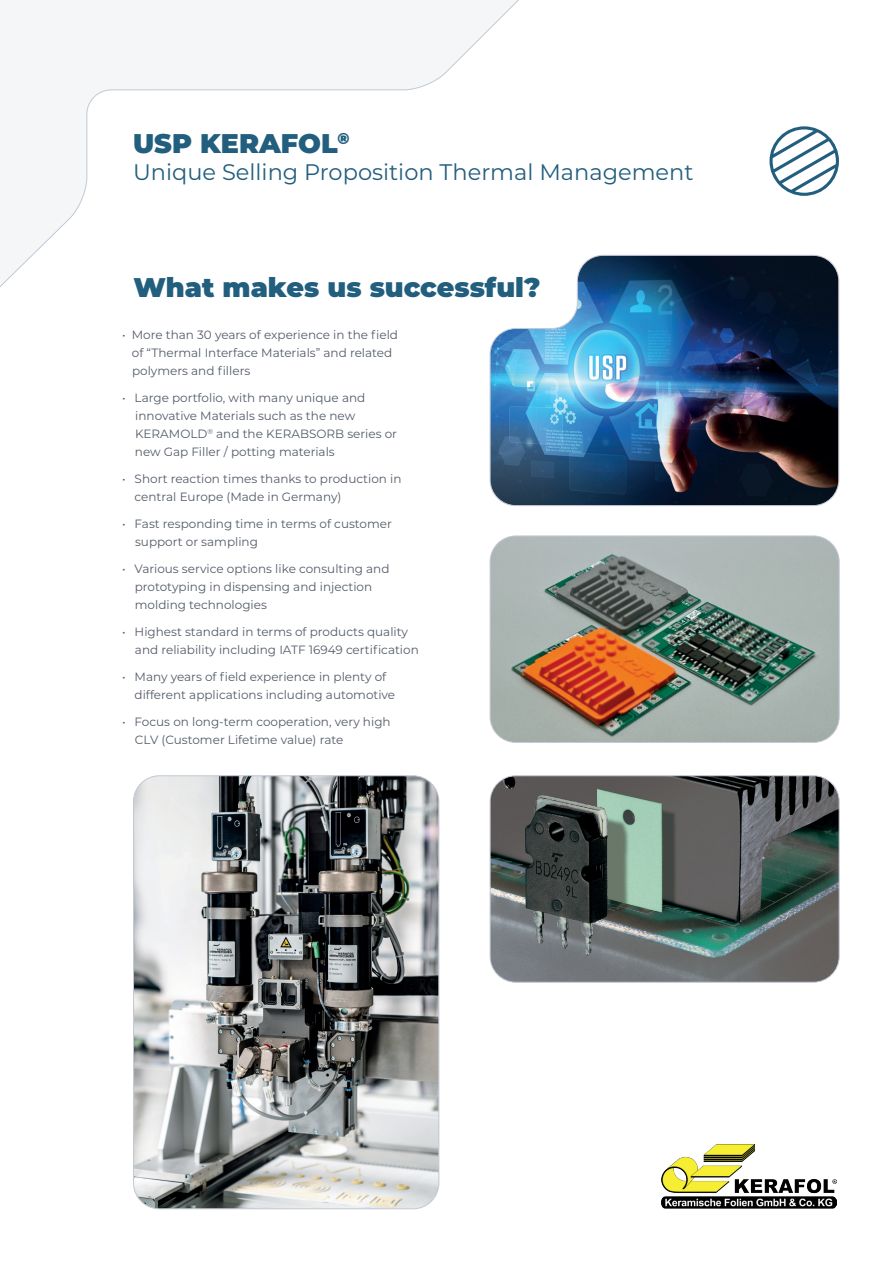
<style>
.page{position:relative;width:893px;height:1263px;background:#fff}
.page>*{position:absolute;margin:0;border:0;box-sizing:border-box;transform-origin:0 0}
.t1{font:900 27px "Montserrat";color:#225e7d}
.t2{font:22.5px "Montserrat";color:#225e7d}
.t3{font:12px/18px "Montserrat";color:#545c68}
</style>
<div class="page">
<svg style="left:0;top:0;width:519px;height:483px"></svg>
<img style="left:490px;top:255px;width:349px;height:251px">
<img style="left:490px;top:777px;width:349px;height:205px">
<div style="left:490px;top:775px;width:349px;height:207px;border:1px solid #c4c8d5;border-radius:26px"></div>
<img style="left:490px;top:536px;width:349px;height:206px">
<div style="left:490px;top:536px;width:349px;height:207px;border:1px solid #c4c8d5;border-radius:26px"></div>
<img style="left:135px;top:777px;width:304px;height:432px">
<img style="left:662px;top:1144px;width:175px;height:65px">
<svg style="left:769px;top:126px;width:70px;height:70px"></svg>
<h1 class="t1" style="left:133px;top:123px;width:218px">USP KERAFOL<sup>®</sup></h1>
<h2 class="t2" style="left:133px;top:156px;width:562px">Unique Selling Proposition Thermal Management</h2>
<h1 class="t1" style="left:133px;top:267px;width:409px">What makes us successful?</h1>
<p class="t3" style="left:132px;top:325px;width:268px;text-indent:-10px">• More than 30 years of experience in the field of “Thermal Interface Materials” and related polymers and fillers</p>
<p class="t3" style="left:135px;top:388px;width:264px;text-indent:-13px">• Large portfolio, with many unique and innovative Materials such as the new KERAMOLD<sup>®</sup> and the KERABSORB series or new Gap Filler / potting materials</p>
<p class="t3" style="left:135px;top:469px;width:268px;text-indent:-12px">• Short reaction times thanks to production in central Europe (Made in Germany)</p>
<p class="t3" style="left:135px;top:514px;width:258px;text-indent:-13px">• Fast responding time in terms of customer support or sampling</p>
<p class="t3" style="left:135px;top:559px;width:256px;text-indent:-13px">• Various service options like consulting and prototyping in dispensing and injection molding technologies</p>
<p class="t3" style="left:135px;top:622px;width:285px;text-indent:-13px">• Highest standard in terms of products quality and reliability including IATF 16949 certification</p>
<p class="t3" style="left:135px;top:667px;width:262px;text-indent:-12px">• Many years of field experience in plenty of different applications including automotive</p>
<p class="t3" style="left:135px;top:712px;width:257px;text-indent:-13px">• Focus on long-term cooperation, very high<br>CLV (Customer Lifetime value) rate</p>
</div>
